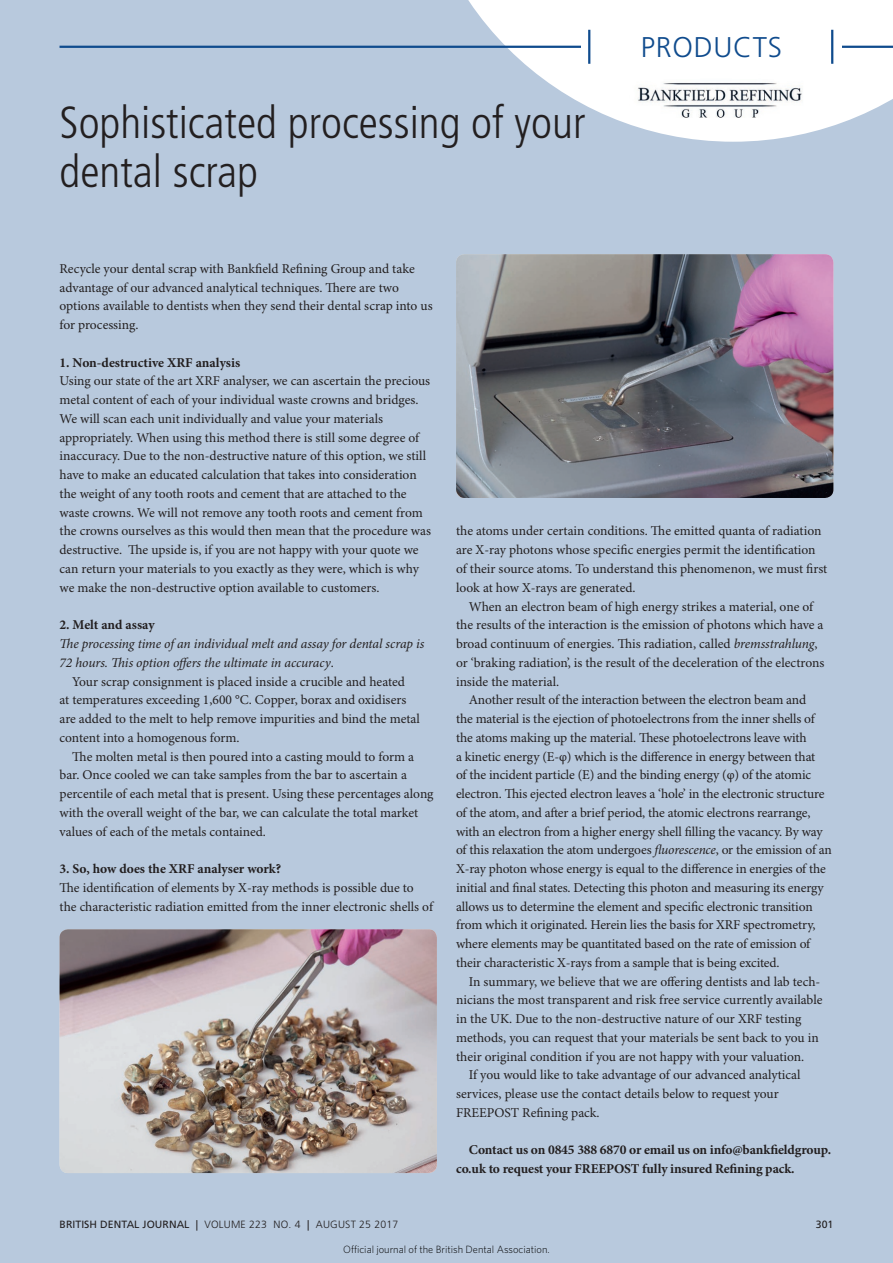
<style>
.page{position:relative;width:893px;height:1263px;background:#b8c9dd}
.page>*{position:absolute;margin:0;border:0;box-sizing:border-box;transform-origin:0 0}
.heading___2{font:300 condensed 45px/49.5px "Frutiger LT Std";color:#231f20}
.t1{font:300 28.5px "Frutiger LT Std";letter-spacing:.025em;color:#0f4b8d}
.body_9pt_ragged{font:13.5px/18.8px "Minion Pro";letter-spacing:-.005em;color:#231f20}
.body_9pt_ragged_1st{font:13.5px/18.8px "Minion Pro";letter-spacing:-.005em;color:#231f20}
.body_9pt_ragged_1st-2{font:italic 13.5px/18.8px "Minion Pro";letter-spacing:-.01em;color:#231f20}
.body_9pt_ragged-2{font:700 13.5px/18.8px "Minion Pro";letter-spacing:-.01em;color:#231f20}
.body_9pt_ragged_1st-3{font:700 13.5px "Minion Pro";color:#231f20}
.page_footer{font:300 10.5px "Frutiger LT Std";letter-spacing:.02em;color:#231f20}
.t2{font:300 10.5px "Whitney";color:#000}
.page_footer-2{font:10.5px "Frutiger LT Std";color:#231f20}
.s1{font-style:normal}
.s2{font-style:italic}
.s3{font-weight:400}
</style>
<div class="page">
<svg style="left:415px;top:0;width:478px;height:142px;fill:#fff"></svg>
<img style="left:456px;top:254px;width:377px;height:244px">
<img style="left:60px;top:929px;width:377px;height:244px">
<img style="left:629px;top:75px;width:181px;height:42px">
<hr style="left:60px;top:46px;width:833px;height:2px;background:#0f4b8d">
<div style="left:581px;top:30px;width:261px;height:34px;background:#fff"></div>
<hr style="left:831px;top:30px;width:2px;height:34px;background:#0f4b8d">
<hr style="left:588px;top:30px;width:2px;height:34px;background:#0f4b8d">
<p class="heading___2" style="left:60px;top:98px;width:527px">Sophisticated processing of your dental scrap</p>
<h2 class="t1" style="left:641px;top:31px;width:143px">PRODUCTS</h2>
<p class="body_9pt_ragged_1st" style="left:60px;top:260px;width:375px">Recycle your dental scrap with Bankfield Refining Group and take advantage of our advanced analytical techniques. There are two options available to dentists when they send their dental scrap into us for processing.</p>
<p class="body_9pt_ragged_1st-3" style="left:60px;top:354px;width:182px">1. Non-destructive XRF analysis</p>
<p class="body_9pt_ragged_1st" style="left:60px;top:372px;width:373px">Using our state of the art XRF analyser, we can ascertain the precious metal content of each of your individual waste crowns and bridges.<br>We will scan each unit individually and value your materials appropriately. When using this method there is still some degree of inaccuracy. Due to the non-destructive nature of this option, we still have to make an educated calculation that takes into consideration the weight of any tooth roots and cement that are attached to the waste crowns. We will not remove any tooth roots and cement from the crowns ourselves as this would then mean that the procedure was destructive. The upside is, if you are not happy with your quote we can return your materials to you exactly as they were, which is why we make the non-destructive option available to customers.</p>
<p class="body_9pt_ragged_1st-3" style="left:60px;top:617px;width:97px">2. Melt and assay</p>
<p class="body_9pt_ragged_1st-2" style="left:60px;top:635px;width:366px">The processing time of an individual melt and assay for dental scrap is<br>72 hours. This option offers the ultimate in accuracy<span class="s1">.</span></p>
<p class="body_9pt_ragged" style="left:60px;top:672px;width:362px;text-indent:13px">Your scrap consignment is placed inside a crucible and heated<br>at temperatures exceeding 1,600 °C. Copper, borax and oxidisers are added to the melt to help remove impurities and bind the metal content into a homogenous form.</p>
<p class="body_9pt_ragged" style="left:60px;top:747px;width:376px;text-indent:13px">The molten metal is then poured into a casting mould to form a bar. Once cooled we can take samples from the bar to ascertain a percentile of each metal that is present. Using these percentages along with the overall weight of the bar, we can calculate the total market values of each of the metals contained.</p>
<p class="body_9pt_ragged_1st-3" style="left:60px;top:861px;width:223px">3. So, how does the XRF analyser work?</p>
<p class="body_9pt_ragged_1st" style="left:60px;top:879px;width:375px">The identification of elements by X-ray methods is possible due to the characteristic radiation emitted from the inner electronic shells of</p>
<p class="body_9pt_ragged_1st" style="left:456px;top:522px;width:373px">the atoms under certain conditions. The emitted quanta of radiation are X-ray photons whose specific energies permit the identification of their source atoms. To understand this phenomenon, we must first look at how X-rays are generated.</p>
<p class="body_9pt_ragged" style="left:456px;top:597px;width:370px;text-indent:13px">When an electron beam of high energy strikes a material, one of the results of the interaction is the emission of photons which have a broad continuum of energies. This radiation, called <span class="s2">bremsstrahlung</span>, or ‘braking radiation’, is the result of the deceleration of the electrons inside the material.</p>
<p class="body_9pt_ragged" style="left:456px;top:691px;width:377px;text-indent:13px">Another result of the interaction between the electron beam and<br>the material is the ejection of photoelectrons from the inner shells of the atoms making up the material. These photoelectrons leave with<br>a kinetic energy (E-φ) which is the difference in energy between that<br>of the incident particle (E) and the binding energy (φ) of the atomic electron. This ejected electron leaves a ‘hole’ in the electronic structure of the atom, and after a brief period, the atomic electrons rearrange, with an electron from a higher energy shell filling the vacancy. By way of this relaxation the atom undergoes <span class="s2">fluorescence</span>, or the emission of an X-ray photon whose energy is equal to the difference in energies of the initial and final states. Detecting this photon and measuring its energy allows us to determine the element and specific electronic transition from which it originated. Herein lies the basis for XRF spectrometry, where elements may be quantitated based on the rate of emission of their characteristic X-rays from a sample that is being excited.</p>
<p class="body_9pt_ragged" style="left:456px;top:972px;width:368px;text-indent:13px">In summary, we believe that we are offering dentists and lab tech&shy;nicians the most transparent and risk free service currently available in the UK. Due to the non-destructive nature of our XRF testing methods, you can request that your materials be sent back to you in their original condition if you are not happy with your valuation.</p>
<p class="body_9pt_ragged" style="left:456px;top:1066px;width:346px;text-indent:13px">If you would like to take advantage of our advanced analytical services, please use the contact details below to request your<br>FREEPOST Refining pack.</p>
<p class="body_9pt_ragged-2" style="left:456px;top:1141px;width:377px;text-indent:13px">Contact us on 0845 388 6870 or email us on info@bankfieldgroup. co.uk to request your FREEPOST fully insured Refining pack.</p>
<p class="page_footer" style="left:60px;top:1219px;width:340px"><span class="s3">BRITISH DENTAL JOURNAL |</span> VOLUME 223 NO. 4 <span class="s3">|</span> AUGUST 25 2017</p>
<p class="page_footer-2" style="left:816px;top:1218px;width:19px">301</p>
<p class="t2" style="left:343px;top:1243px;width:208px">Official journal of the British Dental Association.</p>
</div>
